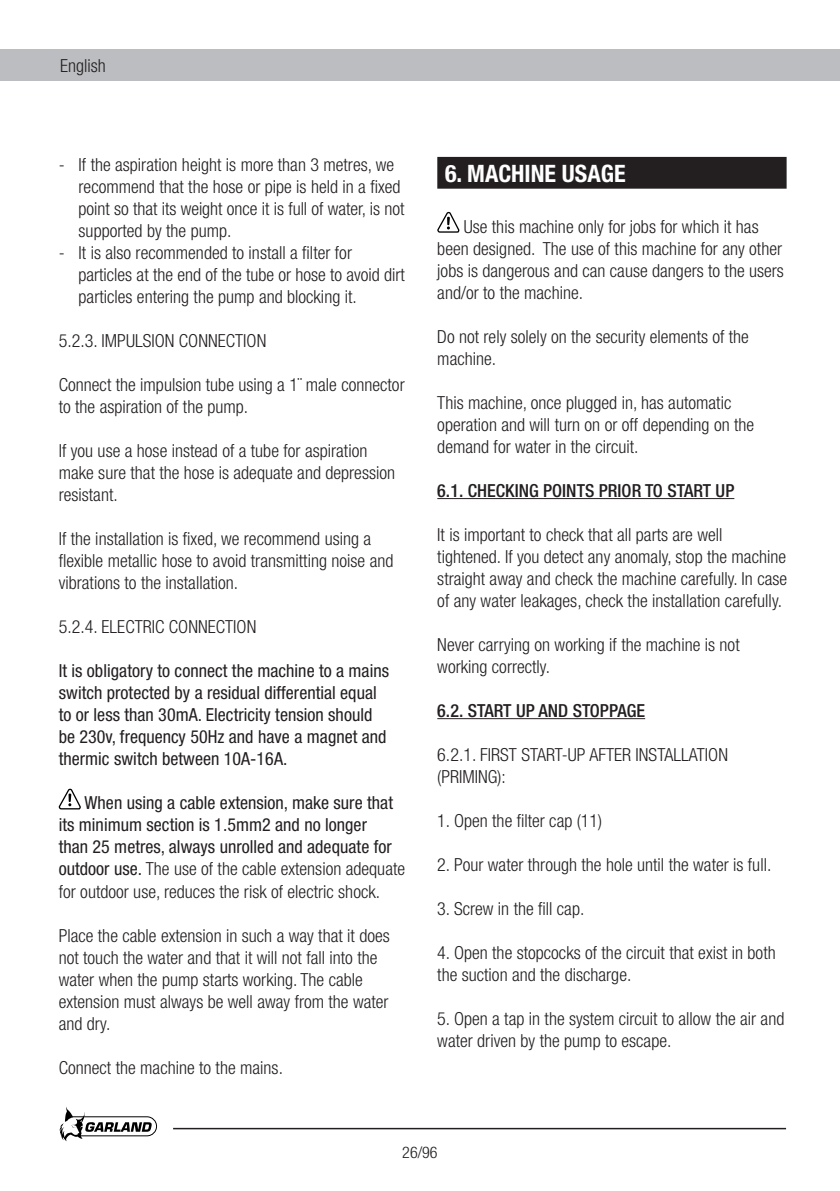
<style>
.page{position:relative;width:840px;height:1191px;background:#fff}
.page>*{position:absolute;margin:0;border:0;box-sizing:border-box;transform-origin:0 0}
.t1{font:700 condensed 24px "Helvetica Neue";color:#fff}
.t2{font:300 condensed 18px/22px "Helvetica Neue";color:#231f20}
.t3{font:condensed 18px/22px "Helvetica Neue";color:#231f20}
.t4{font:500 condensed 18px "Helvetica Neue";color:#231f20}
.t5{font:300 condensed 16px "Helvetica Neue";color:#231f20}
.s1{font-weight:300}
</style>
<div class="page">
<div style="left:0;top:50px;width:839px;height:31px;background:#bcbdc0"></div>
<svg style="left:59px;top:1107px;width:98px;height:34px"></svg>
<hr style="left:173px;top:1127px;width:612px;height:2px;background:#231f20">
<svg style="left:58px;top:789px;width:23px;height:21px"></svg>
<hr style="left:437px;top:498px;width:297px;height:1px;background:#231f20">
<hr style="left:437px;top:718px;width:207px;height:1px;background:#231f20">
<div style="left:438px;top:158px;width:347px;height:30px;background:#231f20"></div>
<div style="left:437px;top:157px;width:349px;height:32px;border:2px solid #231f20"></div>
<svg style="left:437px;top:212px;width:23px;height:21px"></svg>
<p class="t2" style="left:60px;top:55px;width:47px">English</p>
<p class="t2" style="left:79px;top:154px;width:327px;text-indent:-20px">- If the aspiration height is more than 3 metres, we recommend that the hose or pipe is held in a fixed point so that its weight once it is full of water, is not supported by the pump.</p>
<p class="t2" style="left:79px;top:242px;width:327px;text-indent:-20px">- It is also recommended to install a filter for particles at the end of the tube or hose to avoid dirt particles entering the pump and blocking it.</p>
<p class="t2" style="left:59px;top:330px;width:209px">5.2.3. IMPULSION CONNECTION</p>
<p class="t2" style="left:59px;top:374px;width:347px">Connect the impulsion tube using a 1¨ male connector to the aspiration of the pump.</p>
<p class="t2" style="left:59px;top:440px;width:338px">If you use a hose instead of a tube for aspiration make sure that the hose is adequate and depression resistant.</p>
<p class="t2" style="left:59px;top:528px;width:336px">If the installation is fixed, we recommend using a flexible metallic hose to avoid transmitting noise and vibrations to the installation.</p>
<p class="t2" style="left:59px;top:616px;width:199px">5.2.4. ELECTRIC CONNECTION</p>
<p class="t3" style="left:59px;top:660px;width:332px">It is obligatory to connect the machine to a mains switch protected by a residual differential equal to or less than 30mA. Electricity tension should be 230v, frequency 50Hz and have a magnet and thermic switch between 10A-16A.</p>
<p class="t3" style="left:59px;top:792px;width:348px;text-indent:26px">When using a cable extension, make sure that its minimum section is 1.5mm2 and no longer<br>than 25 metres, always unrolled and adequate for outdoor use. <span class="s1">The use of the cable extension adequate for outdoor use, reduces the risk of electric shock.</span></p>
<p class="t2" style="left:59px;top:924px;width:332px">Place the cable extension in such a way that it does not touch the water and that it will not fall into the water when the pump starts working. The cable extension must always be well away from the water and dry.</p>
<p class="t2" style="left:59px;top:1056px;width:226px">Connect the machine to the mains.</p>
<h1 class="t1" style="left:445px;top:159px;width:182px">6. MACHINE USAGE</h1>
<p class="t2" style="left:437px;top:215px;width:348px;text-indent:26px">Use this machine only for jobs for which it has been designed. The use of this machine for any other jobs is dangerous and can cause dangers to the users and/or to the machine.</p>
<p class="t2" style="left:437px;top:325px;width:313px">Do not rely solely on the security elements of the machine.</p>
<p class="t2" style="left:437px;top:391px;width:318px">This machine, once plugged in, has automatic operation and will turn on or off depending on the demand for water in the circuit.</p>
<p class="t4" style="left:437px;top:479px;width:298px">6.1. CHECKING POINTS PRIOR TO START UP</p>
<p class="t2" style="left:437px;top:523px;width:351px">It is important to check that all parts are well tightened. If you detect any anomaly, stop the machine straight away and check the machine carefully. In case of any water leakages, check the installation carefully.</p>
<p class="t2" style="left:437px;top:633px;width:304px">Never carrying on working if the machine is not working correctly.</p>
<p class="t4" style="left:437px;top:699px;width:209px">6.2. START UP AND STOPPAGE</p>
<p class="t2" style="left:437px;top:743px;width:292px">6.2.1. FIRST START-UP AFTER INSTALLATION (PRIMING):</p>
<p class="t2" style="left:437px;top:809px;width:166px">1. Open the filter cap (11)</p>
<p class="t2" style="left:437px;top:853px;width:335px">2. Pour water through the hole until the water is full.</p>
<p class="t2" style="left:437px;top:897px;width:148px">3. Screw in the fill cap.</p>
<p class="t2" style="left:437px;top:941px;width:340px">4. Open the stopcocks of the circuit that exist in both the suction and the discharge.</p>
<p class="t2" style="left:437px;top:1007px;width:348px">5. Open a tap in the system circuit to allow the air and water driven by the pump to escape.</p>
<p class="t5" style="left:402px;top:1143px;width:37px">26/96</p>
</div>
